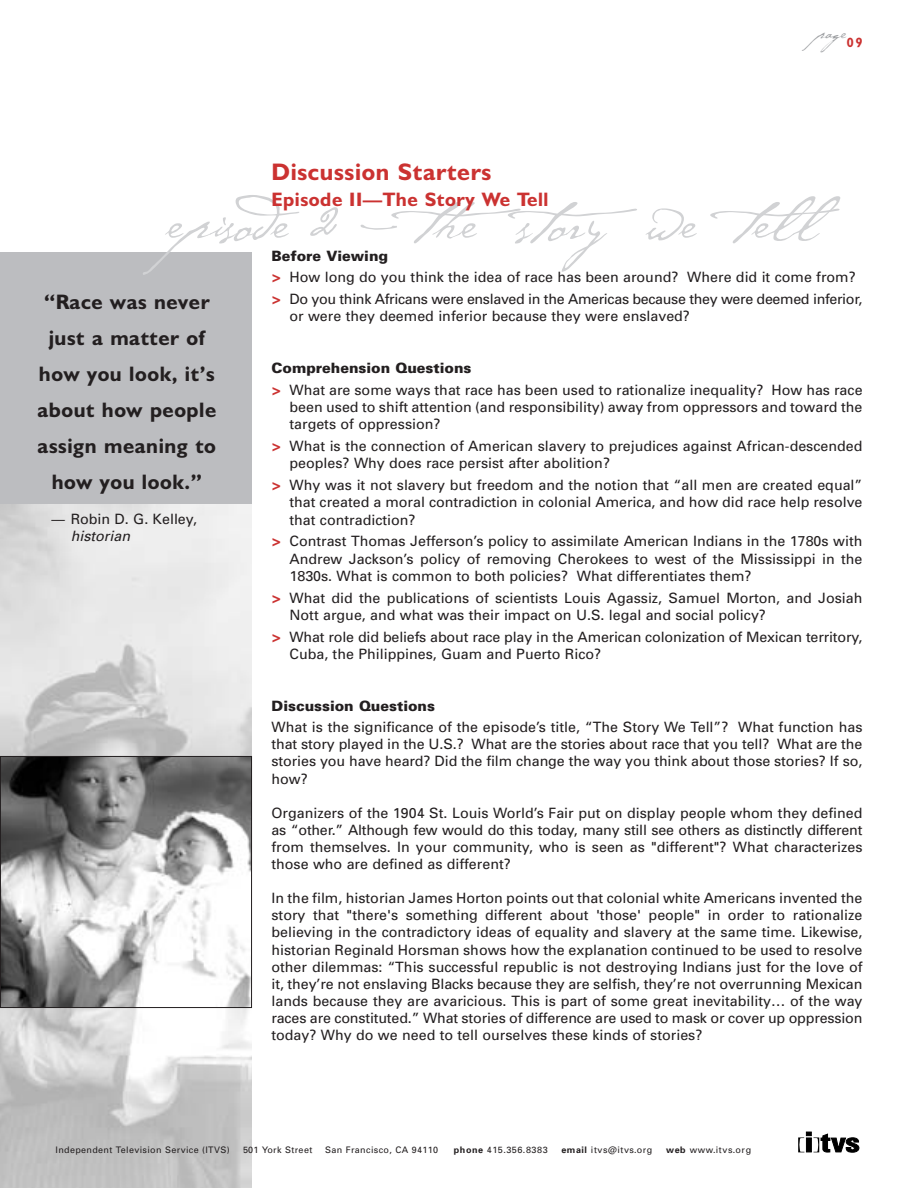
<style>
.page{position:relative;width:918px;height:1188px;background:#fff}
.page>*{position:absolute;margin:0;border:0;box-sizing:border-box;transform-origin:0 0}
.t1{font:61.5px "Cezanne";color:#d1d2d4}
.t2{font:700 24px "Humanist 521 BT";letter-spacing:.025em;color:#cb3231}
.t3{font:700 21px/36px "Humanist 521 BT";letter-spacing:.025em;color:#231f20;text-align:center}
.t4{font:21px "Cezanne";color:#9d9fa2}
.t5{font:700 19.5px "Humanist 521 BT";letter-spacing:.025em;color:#cb3231}
.t6{font:14.25px/17.1px "Univers";color:#231f20}
.t7{font:14.25px/21.8px "Univers";letter-spacing:-.02em;color:#231f20}
.t8{font:900 14.25px "Univers";color:#231f20}
.t9{font:9px "Univers";letter-spacing:.04em;color:#231f20}
.t10{font:9px "Univers";letter-spacing:.06em;color:#231f20}
.s1{font-weight:900}
.s2{font-weight:900;font-size:15px;color:#cb3231}
.s3{font-size:13.5px}
.s4{font-style:italic}
.s5{font-weight:700}
</style>
<div class="page">
<div style="left:0;top:252px;width:252px;height:252px;background:#bcbdc0"></div>
<img style="left:0;top:504px;width:252px;height:684px">
<img style="left:2px;top:758px;width:248px;height:248px">
<div style="left:0;top:756px;width:252px;height:252px;border:1px solid #231f20"></div>
<svg style="left:798px;top:1132px;width:62px;height:21px"></svg>
<h3 class="t4" style="left:816px;top:19px;width:48px">page<sub>09</sub></h3>
<h2 class="t2" style="left:272px;top:163px;width:222px">Discussion Starters</h2>
<h3 class="t5" style="left:272px;top:192px;width:279px">Episode II—The Story We Tell</h3>
<h1 class="t1" style="left:166px;top:180px;width:701px">episode 2 — the story we tell</h1>
<p class="t7" style="left:272px;top:246px;width:592px"><span class="s1">Before Viewing<br></span><span class="s2">&gt;</span> How long do you think the idea of race has been around? Where did it come from? <span class="s2">&gt;</span> Do you think Africans were enslaved in the Americas because they were deemed inferior,</p>
<p class="t6" style="left:290px;top:309px;width:402px">or were they deemed inferior because they were enslaved?</p>
<p class="t6" style="left:271px;top:358px;width:593px;line-height:21.8px"><span class="s1">Comprehension Questions<br></span><span class="s2">&gt;</span> What are some ways that race has been used to rationalize inequality? How has race</p>
<p class="t6" style="left:290px;top:400px;width:574px">been used to shift attention (and responsibility) away from oppressors and toward the targets of oppression?</p>
<p class="t6" style="left:290px;top:439px;width:575px;text-indent:-18px"><span class="s2">&gt;</span> What is the connection of American slavery to prejudices against African-descended peoples? Why does race persist after abolition?</p>
<p class="t6" style="left:290px;top:478px;width:575px;text-align:justify;text-indent:-18px"><span class="s2">&gt;</span> Why was it not slavery but freedom and the notion that “all men are created equal” that created a moral contradiction in colonial America, and how did race help resolve that contradiction?</p>
<p class="t6" style="left:290px;top:534px;width:575px;text-align:justify;text-indent:-18px"><span class="s2">&gt;</span> Contrast Thomas Jefferson’s policy to assimilate American Indians in the 1780s with Andrew Jackson’s policy of removing Cherokees to west of the Mississippi in the 1830s. What is common to both policies? What differentiates them?</p>
<p class="t6" style="left:290px;top:590px;width:575px;text-indent:-18px"><span class="s2">&gt;</span> What did the publications of scientists Louis Agassiz, Samuel Morton, and Josiah<br>Nott argue, and what was their impact on U.S. legal and social policy?</p>
<p class="t6" style="left:290px;top:629px;width:574px;text-indent:-18px"><span class="s2">&gt;</span> What role did beliefs about race play in the American colonization of Mexican territory,<br>Cuba, the Philippines, Guam and Puerto Rico?</p>
<p class="t8" style="left:271px;top:700px;width:165px">Discussion Questions</p>
<p class="t6" style="left:271px;top:720px;width:593px;text-align:justify">What is the significance of the episode’s title, “The Story We Tell”? What function has that story played in the U.S.? What are the stories about race that you tell? What are the stories you have heard? Did the film change the way you think about those stories? If so, how?</p>
<p class="t6" style="left:271px;top:805px;width:593px;text-align:justify">Organizers of the 1904 St. Louis World’s Fair put on display people whom they defined as “other.” Although few would do this today, many still see others as distinctly different from themselves. In your community, who is seen as "different"? What characterizes those who are defined as different?</p>
<p class="t6" style="left:271px;top:891px;width:593px;text-align:justify">In the film, historian James Horton points out that colonial white Americans invented the story that "there's something different about 'those' people" in order to rationalize believing in the contradictory ideas of equality and slavery at the same time. Likewise, historian Reginald Horsman shows how the explanation continued to be used to resolve other dilemmas: “This successful republic is not destroying Indians just for the love of it, they’re not enslaving Blacks because they are selfish, they’re not overrunning Mexican lands because they are avaricious. This is part of some great inevitability… of the way races are constituted.” What stories of difference are used to mask or cover up oppression today? Why do we need to tell ourselves these kinds of stories?</p>
<h3 class="t3" style="left:37px;top:286px;width:180px">“Race was never just a matter of how you look, it’s about how people assign meaning to how you look.”</h3>
<p class="t6" style="left:71px;top:512px;width:128px;line-height:16.5px;text-indent:-19px"><span class="s3">—</span> Robin D. G. Kelley, <span class="s4">historian</span></p>
<p class="t9" style="left:56px;top:1146px;width:176px">Independent Television Service (ITVS)</p>
<p class="t9" style="left:243px;top:1146px;width:71px">501 York Street</p>
<p class="t9" style="left:325px;top:1146px;width:114px">San Francisco, CA 94110</p>
<p class="t10" style="left:454px;top:1146px;width:95px"><span class="s5">phone</span> 415.356.8383</p>
<p class="t10" style="left:561px;top:1146px;width:93px"><span class="s5">email</span> itvs@itvs.org</p>
<p class="t10" style="left:666px;top:1146px;width:86px"><span class="s5">web</span> www.itvs.org</p>
</div>
